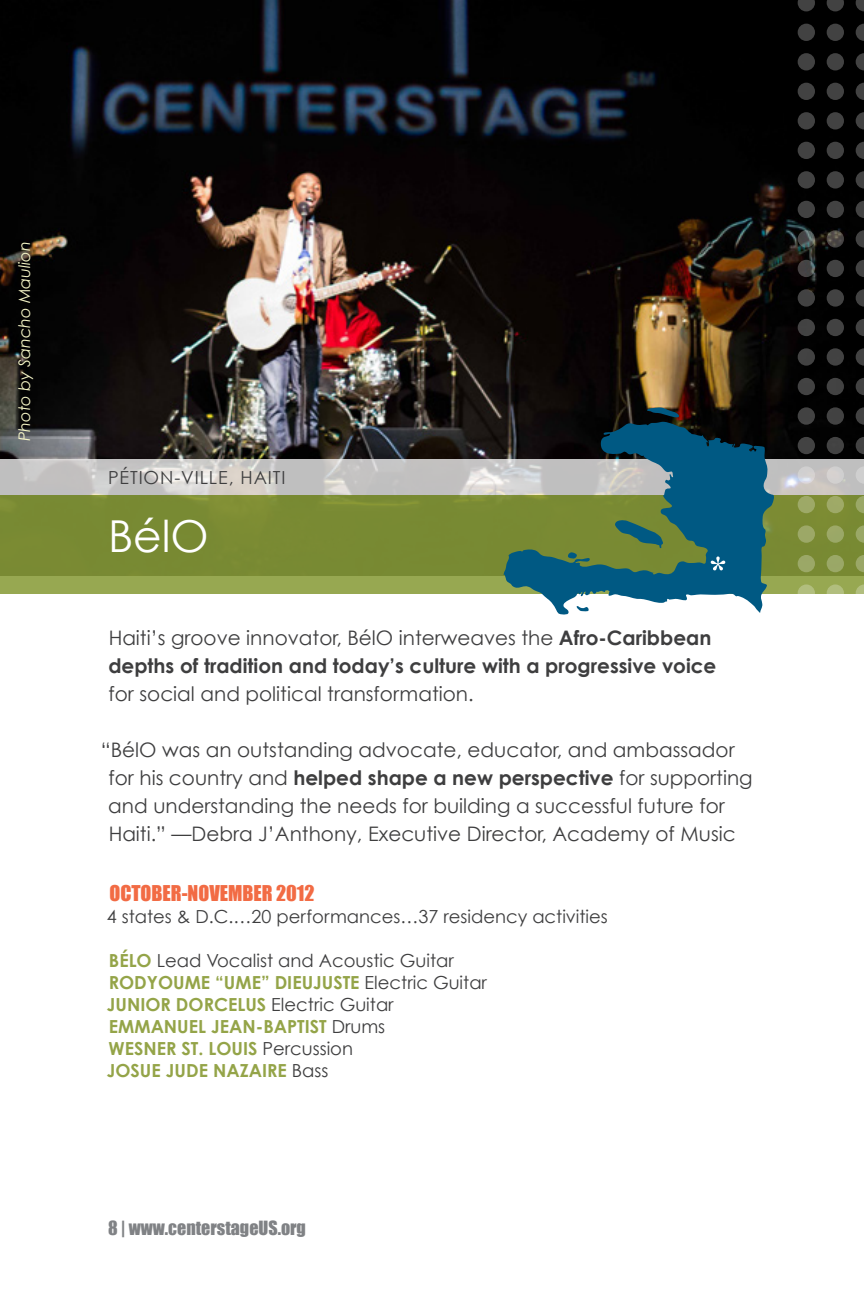
<style>
.page{position:relative;width:864px;height:1296px;background:#fff}
.page>*{position:absolute;margin:0;border:0;box-sizing:border-box;transform-origin:0 0}
.t1{font:44px "Century Gothic";color:#fff}
.body{font:20px/28px "Century Gothic";color:#3e3e3f}
.subhead{font:20px "Impact";color:#f26b44}
.small_body{font:700 18px "Century Gothic";color:#94a448}
.small_body-2{font:18px "Century Gothic";color:#3e3e3f}
.t2{font:18px "Impact";color:#808285}
.small_body-3{font:18px "Century Gothic";letter-spacing:.05em;color:#3e3e3f}
.Details{font:italic 16px "Century Gothic";color:#f6f6c7}
.s1{font-weight:700}
.s2{font-weight:700;color:#94a448}
.s3{font-weight:400;color:#3e3e3f}
</style>
<div class="page">
<img style="left:0;top:0;width:864px;height:459px">
<svg style="left:0;top:495px;width:863px;height:99px;background:#7e8f38"></svg>
<hr style="left:863px;top:495px;width:1px;height:99px;background:#ee2d35">
<svg style="left:0;top:459px;width:864px;height:36px;background:#cac8c7"></svg>
<div style="left:798px;top:496px;width:17px;height:17px;background:#9da967;border-radius:50%"></div>
<div style="left:827px;top:496px;width:17px;height:17px;background:#9ea967;border-radius:50%"></div>
<svg style="left:856px;top:496px;width:8px;height:17px"></svg>
<div style="left:798px;top:142px;width:17px;height:17px;background:#424242;border-radius:50%"></div>
<div style="left:827px;top:142px;width:17px;height:17px;background:#424242;border-radius:50%"></div>
<svg style="left:856px;top:142px;width:8px;height:17px"></svg>
<div style="left:798px;top:319px;width:17px;height:17px;background:#434343;border-radius:50%"></div>
<div style="left:827px;top:319px;width:17px;height:17px;background:#424242;border-radius:50%"></div>
<svg style="left:856px;top:319px;width:8px;height:17px"></svg>
<div style="left:798px;top:53px;width:17px;height:17px;background:#424242;border-radius:50%"></div>
<div style="left:827px;top:53px;width:17px;height:17px;background:#424242;border-radius:50%"></div>
<svg style="left:856px;top:53px;width:8px;height:17px"></svg>
<svg style="left:798px;top:584px;width:17px;height:18px"></svg>
<svg style="left:827px;top:584px;width:17px;height:18px"></svg>
<svg style="left:856px;top:584px;width:8px;height:10px"></svg>
<svg style="left:798px;top:230px;width:17px;height:18px"></svg>
<svg style="left:827px;top:230px;width:17px;height:18px"></svg>
<svg style="left:856px;top:230px;width:8px;height:18px"></svg>
<div style="left:798px;top:407px;width:17px;height:18px;background:#424242;border-radius:50%"></div>
<div style="left:827px;top:407px;width:17px;height:18px;background:#424242;border-radius:50%"></div>
<svg style="left:856px;top:407px;width:8px;height:18px"></svg>
<svg style="left:798px;top:0;width:17px;height:11px"></svg>
<svg style="left:827px;top:0;width:17px;height:11px"></svg>
<svg style="left:856px;top:0;width:8px;height:11px"></svg>
<div style="left:798px;top:525px;width:17px;height:18px;background:#9ca867;border-radius:50%"></div>
<div style="left:827px;top:525px;width:17px;height:18px;background:#9ba867;border-radius:50%"></div>
<svg style="left:856px;top:525px;width:8px;height:18px"></svg>
<div style="left:798px;top:171px;width:17px;height:18px;background:#424242;border-radius:50%"></div>
<div style="left:827px;top:171px;width:17px;height:18px;background:#424242;border-radius:50%"></div>
<svg style="left:856px;top:171px;width:8px;height:18px"></svg>
<div style="left:798px;top:348px;width:17px;height:18px;background:#424242;border-radius:50%"></div>
<div style="left:827px;top:348px;width:17px;height:18px;background:#424242;border-radius:50%"></div>
<svg style="left:856px;top:348px;width:8px;height:18px"></svg>
<div style="left:798px;top:83px;width:17px;height:17px;background:#424242;border-radius:50%"></div>
<div style="left:827px;top:83px;width:17px;height:17px;background:#424242;border-radius:50%"></div>
<svg style="left:856px;top:83px;width:8px;height:17px"></svg>
<svg style="left:798px;top:260px;width:17px;height:17px"></svg>
<div style="left:827px;top:260px;width:17px;height:17px;background:#424242;border-radius:50%"></div>
<svg style="left:856px;top:260px;width:8px;height:17px"></svg>
<div style="left:798px;top:437px;width:17px;height:17px;background:#434343;border-radius:50%"></div>
<div style="left:827px;top:437px;width:17px;height:17px;background:#424242;border-radius:50%"></div>
<svg style="left:856px;top:437px;width:8px;height:17px"></svg>
<div style="left:798px;top:24px;width:17px;height:17px;background:#424242;border-radius:50%"></div>
<div style="left:827px;top:24px;width:17px;height:17px;background:#424242;border-radius:50%"></div>
<svg style="left:856px;top:24px;width:8px;height:17px"></svg>
<div style="left:798px;top:555px;width:17px;height:17px;background:#9ba867;border-radius:50%"></div>
<div style="left:827px;top:555px;width:17px;height:17px;background:#9aa867;border-radius:50%"></div>
<svg style="left:856px;top:555px;width:8px;height:17px"></svg>
<div style="left:798px;top:201px;width:17px;height:17px;background:#424242;border-radius:50%"></div>
<div style="left:827px;top:201px;width:17px;height:17px;background:#424242;border-radius:50%"></div>
<svg style="left:856px;top:201px;width:8px;height:17px"></svg>
<div style="left:798px;top:378px;width:17px;height:17px;background:#424242;border-radius:50%"></div>
<div style="left:827px;top:378px;width:17px;height:17px;background:#434343;border-radius:50%"></div>
<svg style="left:856px;top:378px;width:8px;height:17px"></svg>
<div style="left:798px;top:112px;width:17px;height:18px;background:#424242;border-radius:50%"></div>
<div style="left:827px;top:112px;width:17px;height:18px;background:#424242;border-radius:50%"></div>
<svg style="left:856px;top:112px;width:8px;height:18px"></svg>
<div style="left:798px;top:289px;width:17px;height:18px;background:#424242;border-radius:50%"></div>
<div style="left:827px;top:289px;width:17px;height:18px;background:#424242;border-radius:50%"></div>
<svg style="left:856px;top:289px;width:8px;height:18px"></svg>
<svg style="left:798px;top:466px;width:17px;height:18px"></svg>
<div style="left:827px;top:466px;width:17px;height:18px;background:#d3d0cf;border-radius:50%"></div>
<svg style="left:856px;top:466px;width:8px;height:18px"></svg>
<svg style="left:647px;top:407px;width:33px;height:11px"></svg>
<svg style="left:503px;top:422px;width:273px;height:193px;background:#4e7874"></svg>
<svg style="left:711px;top:557px;width:14px;height:13px"></svg>
<p class="Details" style="left:14px;top:441px;width:201px;rotate:-90deg">Photo by Sancho Maulion</p>
<p class="small_body-3" style="left:108px;top:466px;width:179px">PÉTION-VILLE, HAITI</p>
<p class="t1" style="left:108px;top:509px;width:102px">BélO</p>
<p class="body" style="left:108px;top:623px;width:609px">Haiti’s groove innovator, BélO interweaves the <span class="s1">Afro-Caribbean depths of tradition and today’s culture with a progressive voice </span>for social and political transformation.</p>
<p class="body" style="left:108px;top:735px;width:646px;text-indent:-7px">“BélO was an outstanding advocate, educator, and ambassador for his country and <span class="s1">helped shape a new perspective</span> for supporting and understanding the needs for building a successful future for Haiti.” —Debra J’Anthony, Executive Director, Academy of Music</p>
<p class="subhead" style="left:109px;top:878px;width:207px">OCTOBER-NOVEMBER 2012</p>
<p class="small_body-2" style="left:107px;top:906px;width:503px">4 states &amp; D.C.…20 performances…37 residency activities</p>
<p class="small_body-2" style="left:109px;top:950px;width:346px"><span class="s2">BÉLO</span> Lead Vocalist and Acoustic Guitar</p>
<p class="small_body" style="left:109px;top:971px;width:380px">RODYOUME “UME” DIEUJUSTE <span class="s3">Electric Guitar</span></p>
<p class="small_body" style="left:107px;top:993px;width:288px">JUNIOR DORCELUS <span class="s3">Electric Guitar</span></p>
<p class="small_body" style="left:109px;top:1015px;width:278px">EMMANUEL JEAN-BAPTIST <span class="s3">Drums</span></p>
<p class="small_body" style="left:109px;top:1037px;width:246px">WESNER ST. LOUIS <span class="s3">Percussion</span></p>
<p class="small_body" style="left:107px;top:1059px;width:223px">JOSUE JUDE NAZAIRE <span class="s3">Bass</span></p>
<p class="t2" style="left:108px;top:1214px;width:199px">8 | www.centerstageUS.org</p>
</div>
